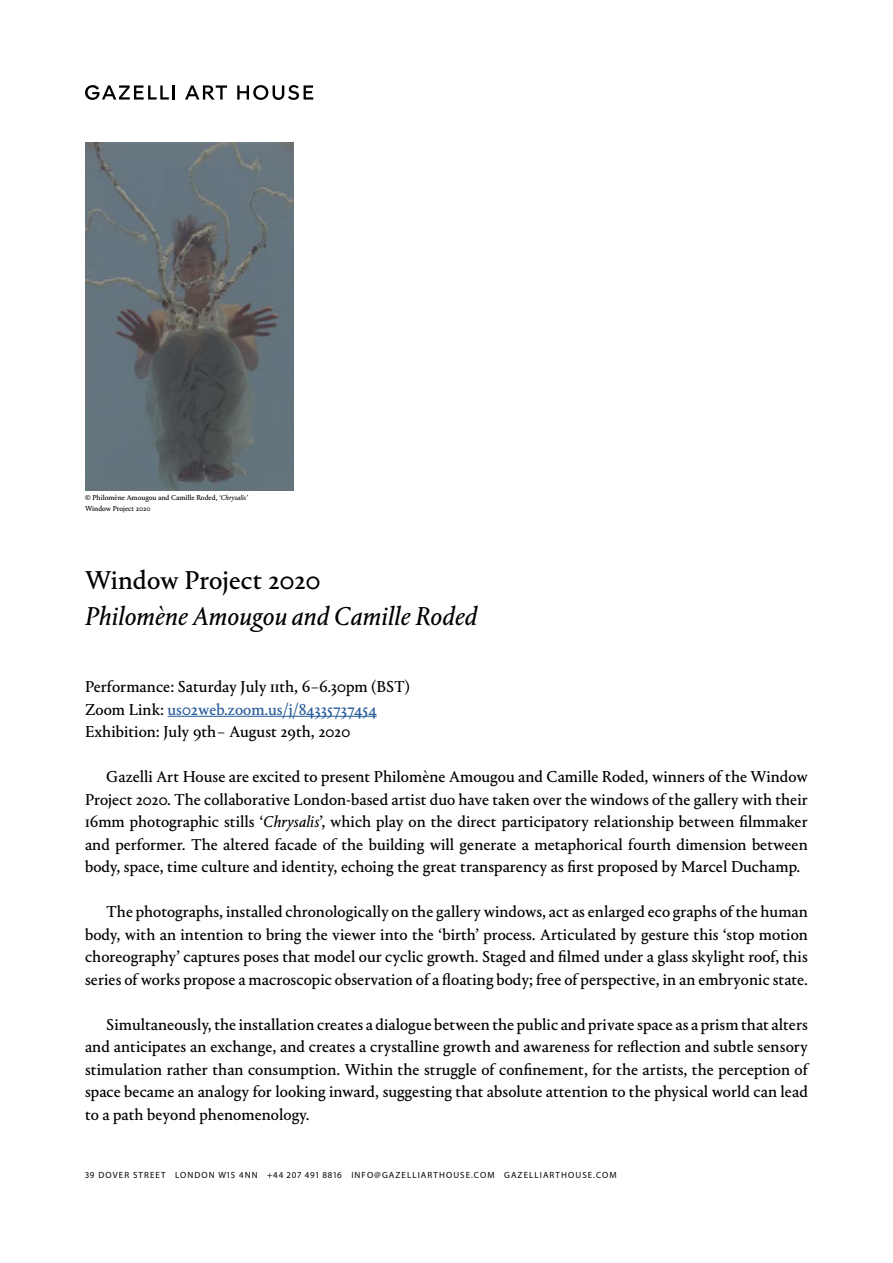
<style>
.page{position:relative;width:893px;height:1263px;background:#fff}
.page>*{position:absolute;margin:0;border:0;box-sizing:border-box;transform-origin:0 0}
.t1{font:italic 27px "Portrait Text Regular 2";color:#000}
.t2{font:27px "Portrait Text Regular 2";color:#000}
.t3{font:16.5px/22.5px "Portrait Text Regular 2";color:#000;text-align:justify}
.t4{font:9px "Myriad Pro";letter-spacing:.12em;color:#000}
.t5{font:7.5px/10.5px "Portrait Text Regular 2";color:#000}
.s1{font-style:italic}
.s2{color:#275b9b}
</style>
<div class="page">
<hr style="left:172px;top:85px;width:3px;height:15px;background:#000">
<svg style="left:185px;top:85px;width:42px;height:15px"></svg>
<svg style="left:85px;top:85px;width:84px;height:15px"></svg>
<svg style="left:237px;top:85px;width:76px;height:15px"></svg>
<hr style="left:168px;top:716px;width:209px;height:1px;background:#275b9b">
<img style="left:86px;top:143px;width:207px;height:347px">
<p class="t5" style="left:85px;top:492px;width:164px">© Philomène Amougou and Camille Roded, <span class="s1">‘Chrysalis’<br></span>Window Project 2020</p>
<h1 class="t2" style="left:85px;top:561px;width:237px">Window Project 2020</h1>
<h1 class="t1" style="left:85px;top:597px;width:394px">Philomène Amougou and Camille Roded</h1>
<p class="t3" style="left:85px;top:675px;width:326px;text-align:left">Performance: Saturday July 11th, 6–6.30pm (BST)<br>Zoom Link: <span class="s2">us02web.zoom.us/j/84335737454<br></span>Exhibition: July 9th – August 29th, 2020</p>
<p class="t3" style="left:85px;top:765px;width:724px;text-indent:21px">Gazelli Art House are excited to present Philomène Amougou and Camille Roded, winners of the Window Project 2020. The collaborative London-based artist duo have taken over the windows of the gallery with their 16mm photographic stills ‘<span class="s1">Chrysalis</span>’, which play on the direct participatory relationship between filmmaker and performer. The altered facade of the building will generate a metaphorical fourth dimension between body, space, time culture and identity, echoing the great transparency as first proposed by Marcel Duchamp.</p>
<p class="t3" style="left:85px;top:900px;width:724px;text-indent:21px">The photographs, installed chronologically on the gallery windows, act as enlarged eco graphs of the human body, with an intention to bring the viewer into the ‘birth’ process. Articulated by gesture this ‘stop motion choreography’ captures poses that model our cyclic growth. Staged and filmed under a glass skylight roof, this series of works propose a macroscopic observation of a floating body; free of perspective, in an embryonic state.</p>
<p class="t3" style="left:85px;top:1012px;width:724px;text-indent:21px">Simultaneously, the installation creates a dialogue between the public and private space as a prism that alters and anticipates an exchange, and creates a crystalline growth and awareness for reflection and subtle sensory stimulation rather than consumption. Within the struggle of confinement, for the artists, the perception of space became an analogy for looking inward, suggesting that absolute attention to the physical world can lead to a path beyond phenomenology.</p>
<p class="t4" style="left:85px;top:1169px;width:533px">39 DOVER STREET LONDON W1S 4NN +44 207 491 8816 INFO@GAZELLIARTHOUSE.COM GAZELLIARTHOUSE.COM</p>
</div>
